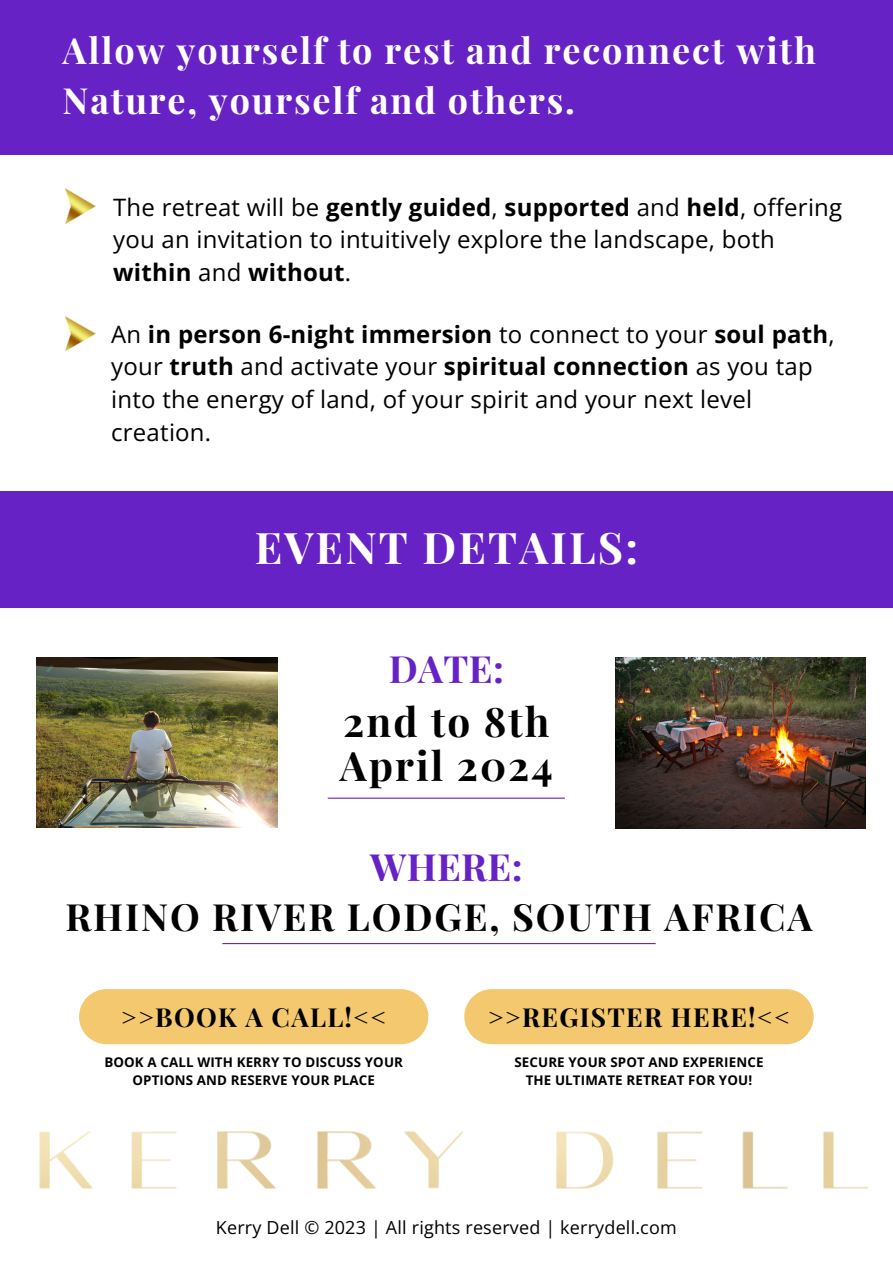
<style>
.page{position:relative;width:893px;height:1264px;background:#fff}
.page>*{position:absolute;margin:0;border:0;box-sizing:border-box;transform-origin:0 0}
.t1{font:700 43.5px "Playfair Display";letter-spacing:.05em;color:#fff}
.t2{font:700 40.5px "Playfair Display";letter-spacing:.05em;color:#000}
.t3{font:700 37.5px "Playfair Display";letter-spacing:.05em;color:#000}
.t4{font:700 37.5px "Playfair Display";letter-spacing:.01em;color:#6722c5}
.t5{font:700 36px/49.5px "Playfair Display";letter-spacing:.05em;color:#fff}
.t6{font:700 26.1px "Playfair Display";letter-spacing:.05em;color:#000}
.t7{font:24px/32.5px "Open Sans";letter-spacing:.01em;color:#000}
.t8{font:18px "Open Sans";letter-spacing:.01em;color:#000}
.t9{font:700 13.35px/17.7px "Open Sans";letter-spacing:.01em;color:#000;text-align:center}
.s1{font-weight:700}
.s2{font-weight:400}
</style>
<div class="page">
<img style="left:39px;top:1131px;width:829px;height:58px">
<img style="left:64px;top:188px;width:32px;height:37px">
<img style="left:64px;top:316px;width:32px;height:36px">
<div style="left:0;top:0;width:892px;height:154px;background:#6722c5"></div>
<div style="left:0;top:491px;width:892px;height:116px;background:#6722c5"></div>
<hr style="left:328px;top:797px;width:237px;height:1px;background:#6722c5">
<hr style="left:222px;top:943px;width:433px;height:1px;background:#6722c5">
<img style="left:36px;top:657px;width:241px;height:170px">
<img style="left:615px;top:657px;width:250px;height:171px">
<div style="left:464px;top:989px;width:349px;height:55px;background:#f3c86f;border-radius:28px"></div>
<div style="left:79px;top:989px;width:349px;height:55px;background:#f3c86f;border-radius:28px"></div>
<p class="t5" style="left:63px;top:25px;width:754px">Allow yourself to rest and reconnect with<br>Nature, yourself and others.</p>
<p class="t7" style="left:113px;top:190px;width:730px">The retreat will be <span class="s1">gently guided</span>, <span class="s1">supported</span> and <span class="s1">held</span>, offering you an invitation to intuitively explore the landscape, both <span class="s1">within</span> and <span class="s1">without</span>.</p>
<p class="t7" style="left:111px;top:317px;width:725px">An <span class="s1">in person 6-night immersion</span> to connect to your <span class="s1">soul path</span>, your <span class="s1">truth</span> and activate your <span class="s1">spiritual connection</span> as you tap into the energy of land, of your spirit and your next level creation.</p>
<p class="t1" style="left:255px;top:517px;width:385px">EVENT DETAILS:</p>
<p class="t4" style="left:388px;top:642px;width:117px">DATE:</p>
<p class="t2" style="left:343px;top:693px;width:207px">2nd to 8th</p>
<p class="t2" style="left:340px;top:737px;width:214px">April 2024</p>
<p class="t4" style="left:370px;top:840px;width:154px">WHERE:</p>
<p class="t3" style="left:65px;top:890px;width:748px">RHINO RIVER LODGE, SOUTH AFRICA</p>
<p class="t6" style="left:121px;top:998px;width:267px"><span class="s2">&gt;&gt;</span>BOOK A CALL!<span class="s2">&lt;&lt;</span></p>
<p class="t6" style="left:487px;top:998px;width:304px"><span class="s2">&gt;&gt;</span>REGISTER HERE!<span class="s2">&lt;&lt;</span></p>
<p class="t9" style="left:514px;top:1052px;width:250px">SECURE YOUR SPOT AND EXPERIENCE<br>THE ULTIMATE RETREAT FOR YOU!</p>
<p class="t9" style="left:104px;top:1052px;width:300px">BOOK A CALL WITH KERRY TO DISCUSS YOUR<br>OPTIONS AND RESERVE YOUR PLACE</p>
<p class="t8" style="left:216px;top:1214px;width:462px">Kerry Dell © 2023 | All rights reserved | kerrydell.com</p>
</div>
